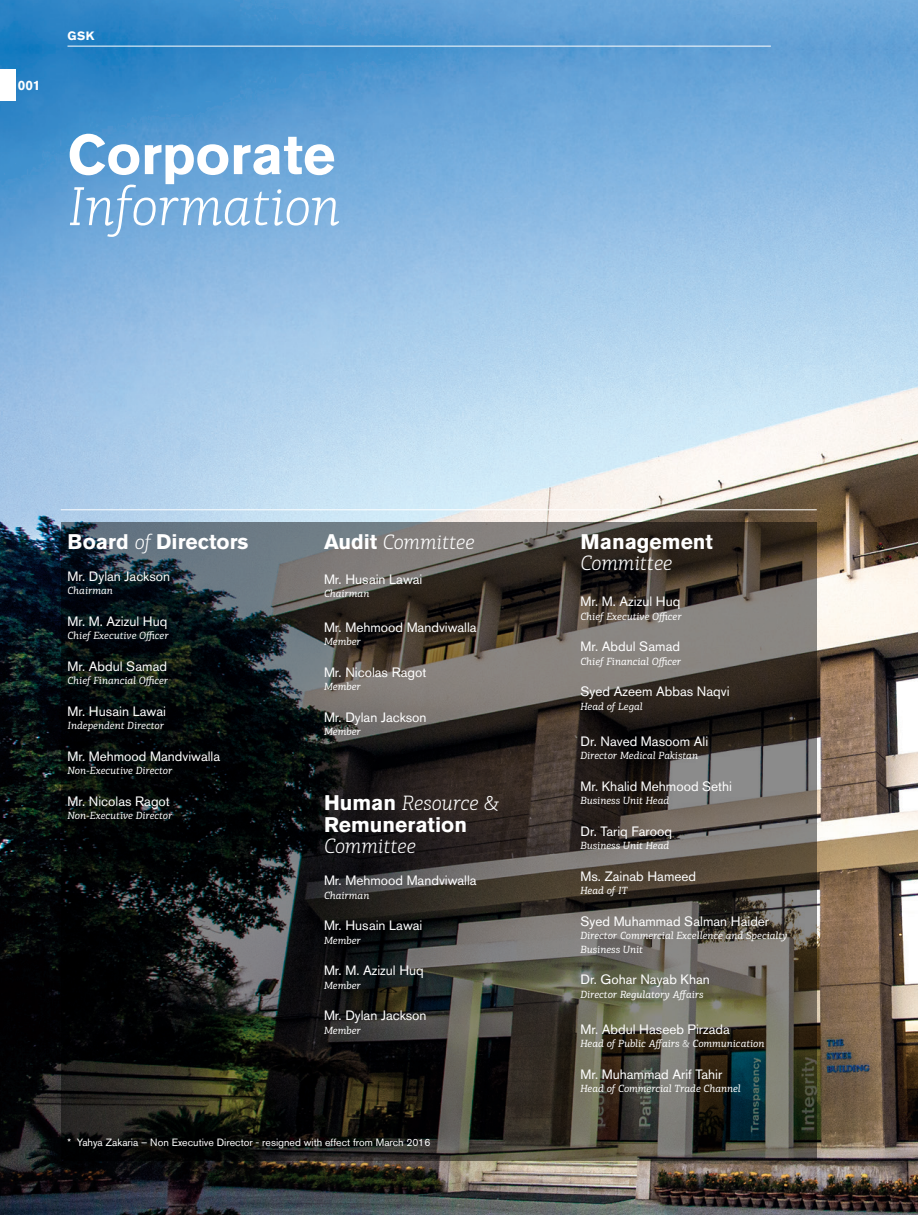
<style>
.page{position:relative;width:918px;height:1215px;background:#fff}
.page>*{position:absolute;margin:0;border:0;box-sizing:border-box;transform-origin:0 0}
.t1{font:italic 300 55.5px "PF Centro Slab Pro";color:#fff}
.t2{font:700 55.5px "Akzidenz Grotesk Pro";color:#fff}
.t3{font:italic 300 21px "PF Centro Slab Pro";color:#fff}
.t4{font:700 21px "Akzidenz Grotesk Pro";color:#fff}
.t5{font:13.5px "Akzidenz Grotesk Pro";color:#fff}
.t6{font:700 13.5px "Akzidenz Grotesk Pro";color:#fff}
.t7{font:700 12px "Akzidenz Grotesk Pro";color:#fff}
.t8{font:italic 10.5px/13.5px "PF Centro Slab Pro";color:#fff}
.t9{font:10.5px "Akzidenz Grotesk Pro";color:#fff}
.s1{font-family:"PF Centro Slab Pro";font-weight:300;font-style:italic}
.s2{font-family:"Akzidenz Grotesk Pro";font-weight:700;font-style:normal}
.s3{font-style:normal}
.s4{font-weight:300;font-style:normal}
</style>
<div class="page">
<img style="left:0;top:50px;width:918px;height:1165px">
<img style="left:0;top:0;width:918px;height:50px">
<svg style="left:61px;top:522px;width:756px;height:639px"></svg>
<hr style="left:61px;top:509px;width:756px;height:1px;background:#fff">
<hr style="left:68px;top:46px;width:703px;height:1px;background:#fff">
<div style="left:0;top:69px;width:16px;height:32px;background:#fff"></div>
<p class="t6" style="left:18px;top:77px;width:24px">001</p>
<p class="t7" style="left:68px;top:28px;width:28px">GSK</p>
<h1 class="t2" style="left:68px;top:119px;width:269px">Corporate</h1>
<h1 class="t1" style="left:68px;top:174px;width:274px">Information</h1>
<h2 class="t4" style="left:68px;top:528px;width:183px">Board <span class="s1">of</span> Directors</h2>
<p class="t5" style="left:68px;top:567px;width:104px">Mr. Dylan Jackson</p>
<p class="t8" style="left:68px;top:584px;width:47px">Chairman</p>
<p class="t5" style="left:68px;top:612px;width:101px">Mr. M. Azizul Huq</p>
<p class="t8" style="left:68px;top:629px;width:103px">Chief Executive Officer</p>
<p class="t5" style="left:68px;top:657px;width:101px">Mr. Abdul Samad</p>
<p class="t8" style="left:68px;top:674px;width:102px">Chief Financial Officer</p>
<p class="t5" style="left:68px;top:702px;width:100px">Mr. Husain Lawai</p>
<p class="t8" style="left:68px;top:719px;width:98px">Independent Director</p>
<p class="t5" style="left:68px;top:747px;width:154px">Mr. Mehmood Mandviwalla</p>
<p class="t8" style="left:68px;top:764px;width:107px">Non-Executive Director</p>
<p class="t5" style="left:68px;top:792px;width:104px">Mr. Nicolas Ragot</p>
<p class="t8" style="left:68px;top:809px;width:107px">Non-Executive Director</p>
<h2 class="t3" style="left:324px;top:530px;width:152px"><span class="s2">Audit</span> Committee</h2>
<p class="t5" style="left:324px;top:570px;width:100px">Mr. Husain Lawai</p>
<p class="t8" style="left:324px;top:587px;width:47px">Chairman</p>
<p class="t5" style="left:324px;top:618px;width:154px">Mr. Mehmood Mandviwalla</p>
<p class="t8" style="left:324px;top:635px;width:38px">Member</p>
<p class="t5" style="left:324px;top:663px;width:104px">Mr. Nicolas Ragot</p>
<p class="t8" style="left:324px;top:680px;width:38px">Member</p>
<p class="t5" style="left:324px;top:708px;width:104px">Mr. Dylan Jackson</p>
<p class="t8" style="left:324px;top:725px;width:38px">Member</p>
<h2 class="t3" style="left:324px;top:791px;width:176px"><span class="s2">Human</span> Resource <span class="s3">&amp;</span></h2>
<h2 class="t4" style="left:324px;top:812px;width:145px">Remuneration</h2>
<h2 class="t3" style="left:324px;top:834px;width:94px">Committee</h2>
<p class="t5" style="left:324px;top:872px;width:154px">Mr. Mehmood Mandviwalla</p>
<p class="t8" style="left:324px;top:888px;width:47px">Chairman</p>
<p class="t5" style="left:324px;top:917px;width:100px">Mr. Husain Lawai</p>
<p class="t8" style="left:324px;top:933px;width:38px">Member</p>
<p class="t5" style="left:324px;top:962px;width:101px">Mr. M. Azizul Huq</p>
<p class="t8" style="left:324px;top:978px;width:38px">Member</p>
<p class="t5" style="left:324px;top:1007px;width:104px">Mr. Dylan Jackson</p>
<p class="t8" style="left:324px;top:1023px;width:38px">Member</p>
<p class="t9" style="left:68px;top:1136px;width:364px">* Yahya Zakaria – Non Executive Director - resigned with effect from March 2016</p>
<h2 class="t4" style="left:580px;top:528px;width:134px">Management</h2>
<h2 class="t3" style="left:580px;top:551px;width:94px">Committee</h2>
<p class="t5" style="left:580px;top:593px;width:101px">Mr. M. Azizul Huq</p>
<p class="t8" style="left:580px;top:609px;width:103px">Chief Executive Officer</p>
<p class="t5" style="left:580px;top:638px;width:101px">Mr. Abdul Samad</p>
<p class="t8" style="left:580px;top:654px;width:102px">Chief Financial Officer</p>
<p class="t5" style="left:580px;top:683px;width:151px">Syed Azeem Abbas Naqvi</p>
<p class="t8" style="left:580px;top:699px;width:64px">Head of Legal</p>
<p class="t5" style="left:580px;top:732px;width:129px">Dr. Naved Masoom Ali</p>
<p class="t8" style="left:580px;top:749px;width:119px">Director Medical Pakistan</p>
<p class="t5" style="left:580px;top:777px;width:153px">Mr. Khalid Mehmood Sethi</p>
<p class="t8" style="left:580px;top:794px;width:90px">Business Unit Head</p>
<p class="t5" style="left:580px;top:822px;width:93px">Dr. Tariq Farooq</p>
<p class="t8" style="left:580px;top:839px;width:90px">Business Unit Head</p>
<p class="t5" style="left:580px;top:867px;width:117px">Ms. Zainab Hameed</p>
<p class="t8" style="left:580px;top:884px;width:48px">Head of IT</p>
<p class="t5" style="left:580px;top:912px;width:190px">Syed Muhammad Salman Haider</p>
<p class="t8" style="left:580px;top:929px;width:209px">Director Commercial Excellence and Specialty<br>Business Unit</p>
<p class="t5" style="left:580px;top:971px;width:131px">Dr. Gohar Nayab Khan</p>
<p class="t8" style="left:580px;top:987px;width:125px">Director Regulatory Affairs</p>
<p class="t5" style="left:580px;top:1020px;width:151px">Mr. Abdul Haseeb Pirzada</p>
<p class="t8" style="left:580px;top:1037px;width:185px">Head of Public Affairs <span class="s4">&amp;</span> Communication</p>
<p class="t5" style="left:580px;top:1065px;width:143px">Mr. Muhammad Arif Tahir</p>
<p class="t8" style="left:580px;top:1082px;width:162px">Head of Commercial Trade Channel</p>
</div>
